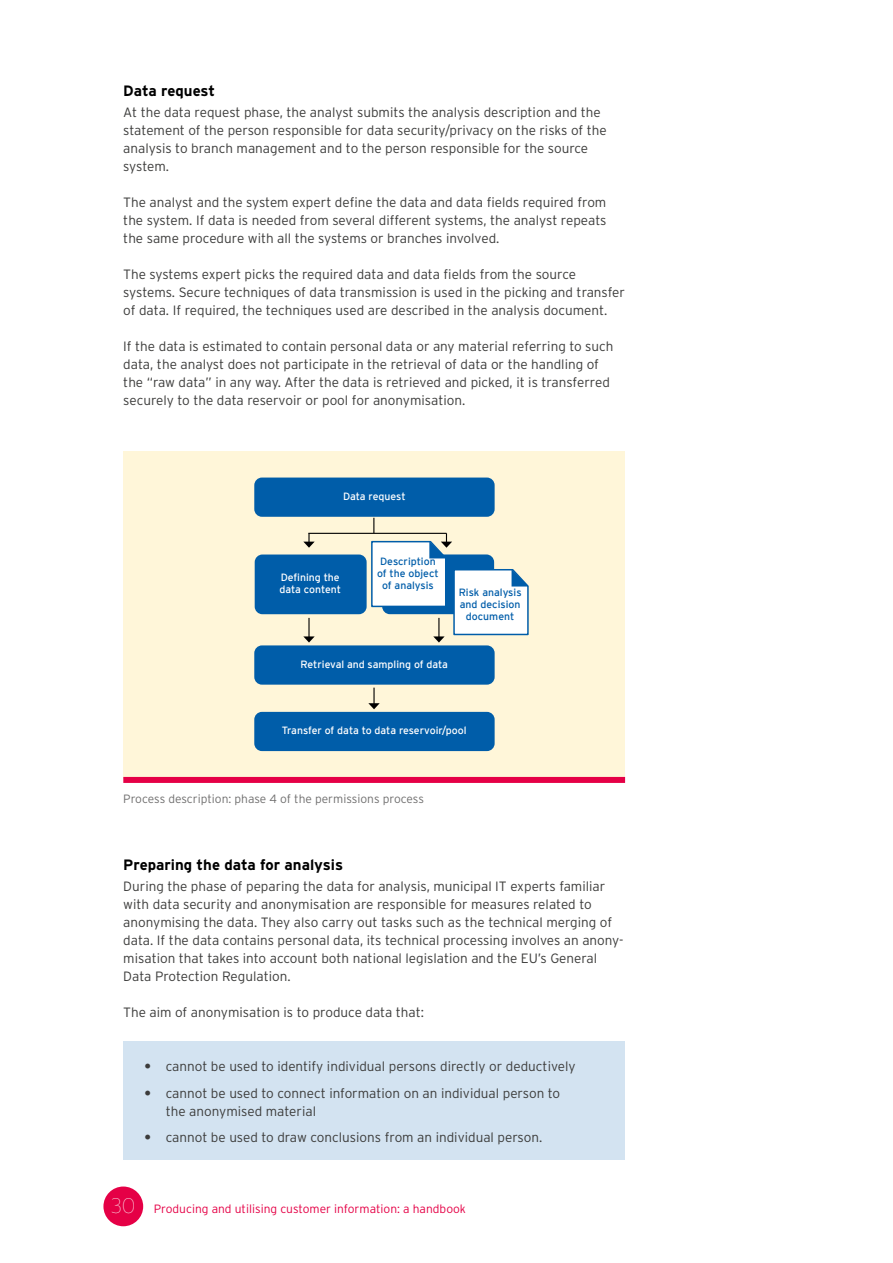
<style>
.page{position:relative;width:893px;height:1263px;background:#fff}
.page>*{position:absolute;margin:0;border:0;box-sizing:border-box;transform-origin:0 0}
.t1{font:700 15px "Interstate";color:#000}
.t2{font:300 13.5px/18px "Interstate";color:#3c3c3b}
.t3{font:300 12px "Interstate";color:#e50046}
.t4{font:300 12px "Interstate";color:#706f6f}
.t5{font:10.5px/12.1px "Interstate";color:#fff}
.t6{font:10.5px/12.1px "Interstate";color:#005da9;text-align:center}
.s1{font-weight:700}
.s2{font-weight:100;font-size:21px;color:#fff}
</style>
<div class="page">
<div style="left:123px;top:451px;width:502px;height:327px;background:#fff6d9"></div>
<div style="left:103px;top:1186px;width:40px;height:40px;background:#e50046;border-radius:50%"></div>
<div style="left:254px;top:477px;width:241px;height:40px;background:#005da9;border-radius:8px"></div>
<div style="left:254px;top:645px;width:241px;height:40px;background:#005da9;border-radius:8px"></div>
<div style="left:254px;top:712px;width:241px;height:39px;background:#005da9;border-radius:8px"></div>
<div style="left:255px;top:554px;width:112px;height:60px;background:#005da9;border-radius:8px"></div>
<svg style="left:368px;top:688px;width:12px;height:21px"></svg>
<svg style="left:303px;top:534px;width:12px;height:14px"></svg>
<svg style="left:303px;top:618px;width:12px;height:24px"></svg>
<hr style="left:308px;top:533px;width:138px;height:1px;background:#000">
<svg style="left:370px;top:518px;width:159px;height:124px"></svg>
<div style="left:123px;top:1041px;width:502px;height:118px;background:#d3e3f1"></div>
<div style="left:123px;top:777px;width:502px;height:6px;background:#e50046"></div>
<h4 class="t1" style="left:123px;top:82px;width:93px">Data request</h4>
<p class="t2" style="left:123px;top:103px;width:485px">At the data request phase, the analyst submits the analysis description and the statement of the person responsible for data security/privacy on the risks of the analysis to branch management and to the person responsible for the source system.</p>
<p class="t2" style="left:123px;top:193px;width:485px;text-align:justify">The analyst and the system expert define the data and data fields required from the system. If data is needed from several different systems, the analyst repeats the same procedure with all the systems or branches involved.</p>
<p class="t2" style="left:123px;top:265px;width:503px">The systems expert picks the required data and data fields from the source systems. Secure techniques of data transmission is used in the picking and transfer of data. If required, the techniques used are described in the analysis document.</p>
<p class="t2" style="left:123px;top:337px;width:492px">If the data is estimated to contain personal data or any material referring to such data, the analyst does not participate in the retrieval of data or the handling of the “raw data” in any way. After the data is retrieved and picked, it is transferred securely to the data reservoir or pool for anonymisation.</p>
<p class="t5" style="left:343px;top:490px;width:64px">Data request</p>
<p class="t5" style="left:279px;top:571px;width:63px">Defining the data content</p>
<p class="t6" style="left:377px;top:555px;width:63px">Description of the object of analysis</p>
<p class="t6" style="left:459px;top:586px;width:64px">Risk analysis and decision document</p>
<p class="t5" style="left:300px;top:658px;width:149px">Retrieval and sampling of data</p>
<p class="t5" style="left:282px;top:724px;width:186px">Transfer of data to data reservoir/pool</p>
<p class="t4" style="left:123px;top:792px;width:302px">Process description: phase 4 of the permissions process</p>
<h4 class="t1" style="left:123px;top:856px;width:221px">Preparing the data for analysis</h4>
<p class="t2" style="left:123px;top:877px;width:502px">During the phase of peparing the data for analysis, municipal IT experts familiar with data security and anonymisation are responsible for measures related to anonymising the data. They also carry out tasks such as the technical merging of data. If the data contains personal data, its technical processing involves an anony&shy;misation that takes into account both national legislation and the EU’s General Data Protection Regulation.</p>
<p class="t2" style="left:123px;top:1003px;width:302px">The aim of anonymisation is to produce data that:</p>
<p class="t2" style="left:145px;top:1057px;width:433px"><span class="s1">•</span> cannot be used to identify individual persons directly or deductively</p>
<p class="t2" style="left:166px;top:1084px;width:396px;text-indent:-21px"><span class="s1">•</span> cannot be used to connect information on an individual person to the anonymised material</p>
<p class="t2" style="left:145px;top:1128px;width:399px"><span class="s1">•</span> cannot be used to draw conclusions from an individual person.</p>
<p class="t3" style="left:111px;top:1202px;width:356px"><span class="s2">30</span> Producing and utilising customer information: a handbook</p>
</div>
